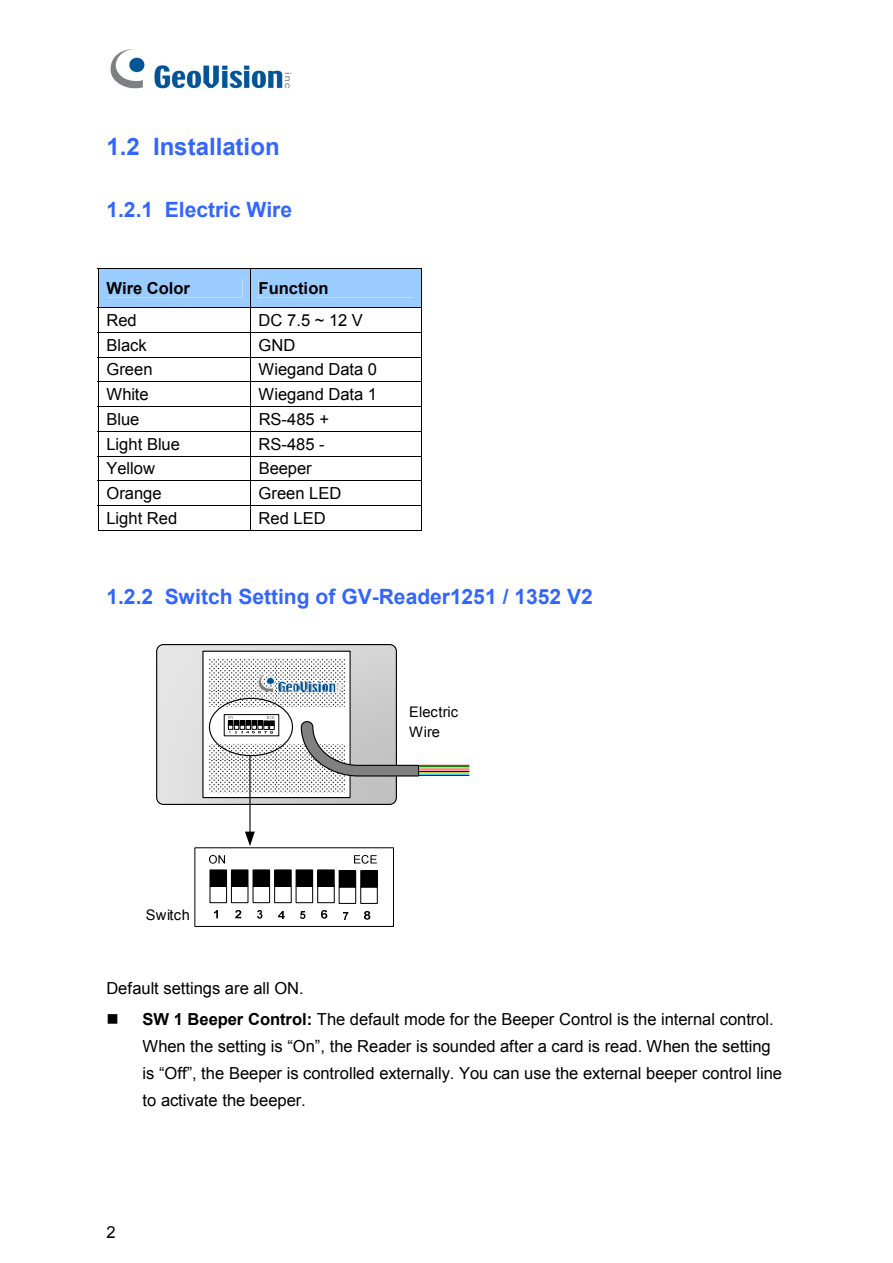
<style>
.page{position:relative;width:893px;height:1263px;background:#fff}
.page>*{position:absolute;margin:0;border:0;box-sizing:border-box;transform-origin:0 0}
.t1{font:700 24px "Arial";color:#3365ff}
.t2{font:700 21px "Arial";color:#3365ff}
.t3{font:16.5px/27px "Arial";letter-spacing:-.005em;color:#000}
.t4{font:700 16.5px "Arial";color:#000}
.t5{font:14.55px/20.7px "Arial";letter-spacing:.02em;color:#000}
.s1{font-weight:700}
</style>
<div class="page">
<img style="left:110px;top:49px;width:182px;height:40px">
<img style="left:158px;top:646px;width:237px;height:157px">
<div style="left:156px;top:644px;width:241px;height:161px;border:1px solid #000;border-radius:7px"></div>
<div style="left:203px;top:651px;width:147px;height:147px;background:#fff"></div>
<div style="left:202px;top:651px;width:148px;height:147px;border:1px solid #000"></div>
<svg style="left:228px;top:717px;width:47px;height:20px"></svg>
<svg style="left:210px;top:658px;width:135px;height:49px"></svg>
<svg style="left:210px;top:745px;width:135px;height:48px"></svg>
<svg style="left:300px;top:720px;width:119px;height:57px"></svg>
<hr style="left:419px;top:765px;width:50px;height:1px;background:#f00">
<hr style="left:419px;top:766px;width:50px;height:1px;background:#008000">
<hr style="left:419px;top:767px;width:50px;height:1px;background:#c0c0c0">
<hr style="left:419px;top:772px;width:50px;height:1px;background:#ff0">
<hr style="left:419px;top:771px;width:50px;height:1px;background:#000">
<hr style="left:419px;top:770px;width:50px;height:1px;background:#f9c">
<hr style="left:419px;top:769px;width:50px;height:1px;background:#f60">
<hr style="left:419px;top:775px;width:50px;height:1px;background:#00f">
<hr style="left:419px;top:774px;width:50px;height:1px;background:#0cf">
<div style="left:210px;top:870px;width:16px;height:16px;background:#000"></div>
<div style="left:210px;top:870px;width:17px;height:17px;border:1px solid #000"></div>
<div style="left:210px;top:886px;width:17px;height:17px;border:1px solid #000"></div>
<img style="left:214px;top:911px;width:4px;height:8px">
<div style="left:231px;top:870px;width:17px;height:16px;background:#000"></div>
<div style="left:231px;top:886px;width:17px;height:17px;border:1px solid #000"></div>
<img style="left:235px;top:911px;width:6px;height:8px">
<div style="left:253px;top:870px;width:16px;height:16px;background:#000"></div>
<div style="left:253px;top:870px;width:17px;height:17px;border:1px solid #000"></div>
<div style="left:253px;top:886px;width:17px;height:17px;border:1px solid #000"></div>
<img style="left:257px;top:911px;width:6px;height:8px">
<div style="left:274px;top:870px;width:17px;height:16px;background:#000"></div>
<div style="left:274px;top:886px;width:17px;height:17px;border:1px solid #000"></div>
<img style="left:278px;top:911px;width:6px;height:8px">
<div style="left:296px;top:870px;width:16px;height:16px;background:#000"></div>
<div style="left:296px;top:870px;width:17px;height:17px;border:1px solid #000"></div>
<div style="left:296px;top:886px;width:17px;height:17px;border:1px solid #000"></div>
<img style="left:300px;top:911px;width:6px;height:8px">
<div style="left:318px;top:870px;width:16px;height:16px;background:#000"></div>
<div style="left:317px;top:870px;width:17px;height:17px;border:1px solid #000"></div>
<div style="left:317px;top:886px;width:17px;height:17px;border:1px solid #000"></div>
<img style="left:321px;top:911px;width:6px;height:8px">
<div style="left:339px;top:871px;width:17px;height:16px;background:#000"></div>
<div style="left:339px;top:870px;width:17px;height:17px;border:1px solid #000"></div>
<div style="left:339px;top:887px;width:17px;height:17px;border:1px solid #000"></div>
<img style="left:343px;top:912px;width:6px;height:8px">
<div style="left:361px;top:871px;width:16px;height:16px;background:#000"></div>
<div style="left:360px;top:870px;width:17px;height:17px;border:1px solid #000"></div>
<div style="left:360px;top:887px;width:17px;height:17px;border:1px solid #000"></div>
<img style="left:364px;top:912px;width:6px;height:8px">
<img style="left:209px;top:856px;width:16px;height:25px">
<div style="left:194px;top:847px;width:200px;height:80px;border:1px solid #000"></div>
<img style="left:354px;top:856px;width:22px;height:25px">
<div style="left:209px;top:698px;width:84px;height:58px;border:1px solid #000;border-radius:50%"></div>
<hr style="left:249px;top:756px;width:1px;height:77px;background:#000">
<svg style="left:245px;top:832px;width:10px;height:14px"></svg>
<img style="left:256px;top:671px;width:87px;height:24px">
<svg style="left:98px;top:268px;width:324px;height:263px"></svg>
<h1 class="t1" style="left:106px;top:133px;width:175px">1.2 Installation</h1>
<p class="t2" style="left:106px;top:198px;width:187px">1.2.1 Electric Wire</p>
<p class="t4" style="left:106px;top:279px;width:85px">Wire Color</p>
<p class="t4" style="left:258px;top:279px;width:71px">Function</p>
<p class="t3" style="left:106px;top:307px;width:32px">Red</p>
<p class="t3" style="left:259px;top:307px;width:106px">DC 7.5 ~ 12 V</p>
<p class="t3" style="left:106px;top:331px;width:42px">Black</p>
<p class="t3" style="left:258px;top:331px;width:38px">GND</p>
<p class="t3" style="left:106px;top:356px;width:48px">Green</p>
<p class="t3" style="left:258px;top:356px;width:120px">Wiegand Data 0</p>
<p class="t3" style="left:106px;top:381px;width:44px">White</p>
<p class="t3" style="left:258px;top:381px;width:120px">Wiegand Data 1</p>
<p class="t3" style="left:106px;top:406px;width:35px">Blue</p>
<p class="t3" style="left:259px;top:406px;width:72px">RS-485 +</p>
<p class="t3" style="left:106px;top:430px;width:75px">Light Blue</p>
<p class="t3" style="left:259px;top:430px;width:68px">RS-485 -</p>
<p class="t3" style="left:106px;top:455px;width:50px">Yellow</p>
<p class="t3" style="left:259px;top:455px;width:55px">Beeper</p>
<p class="t3" style="left:106px;top:480px;width:57px">Orange</p>
<p class="t3" style="left:258px;top:480px;width:84px">Green LED</p>
<p class="t3" style="left:106px;top:505px;width:72px">Light Red</p>
<p class="t3" style="left:258px;top:505px;width:68px">Red LED</p>
<p class="t2" style="left:106px;top:585px;width:488px">1.2.2 Switch Setting of GV-Reader1251 / 1352 V2</p>
<p class="t5" style="left:146px;top:905px;width:46px">Switch</p>
<p class="t5" style="left:409px;top:701px;width:51px">Electric<br>Wire</p>
<p class="t3" style="left:106px;top:974px;width:199px">Default settings are all ON.</p>
<p class="t3" style="left:142px;top:1006px;width:641px;text-indent:-36px">■ <span class="s1">SW 1 Beeper Control:</span> The default mode for the Beeper Control is the internal control.<br>When the setting is “On”, the Reader is sounded after a card is read. When the setting is “Off”, the Beeper is controlled externally. You can use the external beeper control line to activate the beeper.</p>
<p class="t3" style="left:106px;top:1219px;width:11px">2</p>
</div>
